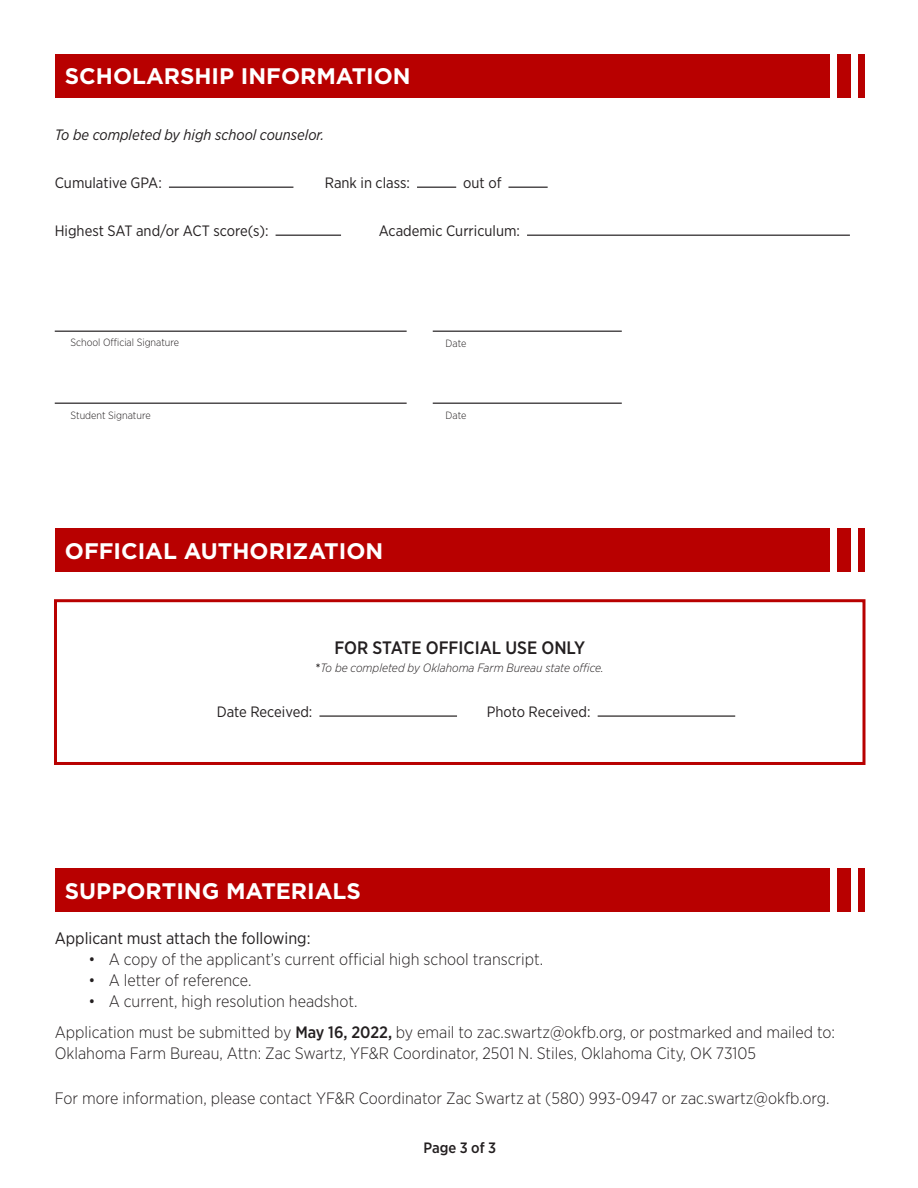
<style>
.page{position:relative;width:918px;height:1188px;background:#fff}
.page>*{position:absolute;margin:0;border:0;box-sizing:border-box;transform-origin:0 0}
.t1{font:700 22.5px "Gotham";color:#fff}
.t2{font:500 18px "Gotham Narrow";color:#231f20}
.t3{font:300 16.5px "Gotham Narrow";color:#231f20}
.t4{font:16.5px "Gotham Narrow";color:#231f20}
.t5{font:15px "Gotham Narrow";color:#231f20}
.t6{font:italic 15px "Gotham Narrow";color:#231f20}
.t7{font:500 15px "Gotham Narrow";color:#231f20}
.t8{font:italic 300 12px "Gotham Narrow";color:#231f20}
.t9{font:300 10.5px "Gotham Narrow";color:#231f20}
.s1{font-weight:500;font-style:normal}
.s2{font-weight:500}
</style>
<div class="page">
<hr style="left:169px;top:187px;width:124px;height:1px;background:#231f20">
<hr style="left:417px;top:187px;width:39px;height:1px;background:#231f20">
<hr style="left:508px;top:187px;width:40px;height:1px;background:#231f20">
<hr style="left:276px;top:235px;width:65px;height:1px;background:#231f20">
<hr style="left:527px;top:235px;width:323px;height:1px;background:#231f20">
<hr style="left:55px;top:331px;width:352px;height:1px;background:#231f20">
<hr style="left:433px;top:331px;width:189px;height:1px;background:#231f20">
<hr style="left:55px;top:403px;width:352px;height:1px;background:#231f20">
<hr style="left:433px;top:403px;width:189px;height:1px;background:#231f20">
<hr style="left:319px;top:715px;width:138px;height:2px;background:#231f20">
<hr style="left:598px;top:715px;width:137px;height:2px;background:#231f20">
<div style="left:55px;top:54px;width:775px;height:44px;background:#b80000"></div>
<div style="left:837px;top:54px;width:13px;height:44px;background:#b80000"></div>
<div style="left:858px;top:54px;width:7px;height:44px;background:#b80000"></div>
<div style="left:55px;top:528px;width:775px;height:44px;background:#b80000"></div>
<div style="left:837px;top:528px;width:13px;height:44px;background:#b80000"></div>
<div style="left:858px;top:528px;width:7px;height:44px;background:#b80000"></div>
<div style="left:54px;top:599px;width:812px;height:166px;border:3px solid #b80000"></div>
<div style="left:55px;top:868px;width:775px;height:44px;background:#b80000"></div>
<div style="left:837px;top:868px;width:13px;height:44px;background:#b80000"></div>
<div style="left:858px;top:868px;width:7px;height:44px;background:#b80000"></div>
<p class="t1" style="left:65px;top:62px;width:347px">SCHOLARSHIP INFORMATION</p>
<p class="t6" style="left:55px;top:125px;width:271px">To be completed by high school counselor.</p>
<p class="t5" style="left:55px;top:173px;width:109px">Cumulative GPA:</p>
<p class="t5" style="left:325px;top:173px;width:87px">Rank in class:</p>
<p class="t5" style="left:463px;top:173px;width:40px">out of</p>
<p class="t5" style="left:55px;top:221px;width:215px">Highest SAT and/or ACT score(s):</p>
<p class="t5" style="left:379px;top:221px;width:143px">Academic Curriculum:</p>
<p class="t9" style="left:70px;top:336px;width:110px">School Official Signature</p>
<p class="t9" style="left:446px;top:337px;width:22px">Date</p>
<p class="t9" style="left:70px;top:409px;width:82px">Student Signature</p>
<p class="t9" style="left:446px;top:409px;width:22px">Date</p>
<p class="t1" style="left:65px;top:536px;width:320px">OFFICIAL AUTHORIZATION</p>
<p class="t2" style="left:334px;top:636px;width:252px">FOR STATE OFFICIAL USE ONLY</p>
<p class="t8" style="left:316px;top:660px;width:289px"><span class="s1">*</span>To be completed by Oklahoma Farm Bureau state office.</p>
<p class="t5" style="left:217px;top:702px;width:97px">Date Received:</p>
<p class="t5" style="left:487px;top:702px;width:105px">Photo Received:</p>
<p class="t1" style="left:65px;top:876px;width:298px">SUPPORTING MATERIALS</p>
<p class="t4" style="left:55px;top:928px;width:257px">Applicant must attach the following:</p>
<p class="t3" style="left:88px;top:949px;width:456px">• A copy of the applicant’s current official high school transcript.</p>
<p class="t3" style="left:88px;top:970px;width:164px">• A letter of reference.</p>
<p class="t3" style="left:88px;top:991px;width:271px">• A current, high resolution headshot.</p>
<p class="t3" style="left:55px;top:1022px;width:782px">Application must be submitted by <span class="s2">May 16, 2022,</span> by email to zac.swartz@okfb.org, or postmarked and mailed to:</p>
<p class="t3" style="left:55px;top:1043px;width:703px">Oklahoma Farm Bureau, Attn: Zac Swartz, YF&amp;R Coordinator, 2501 N. Stiles, Oklahoma City, OK 73105</p>
<p class="t3" style="left:55px;top:1088px;width:776px">For more information, please contact YF&amp;R Coordinator Zac Swartz at (580) 993-0947 or zac.swartz@okfb.org.</p>
<p class="t7" style="left:423px;top:1138px;width:74px">Page 3 of 3</p>
</div>
